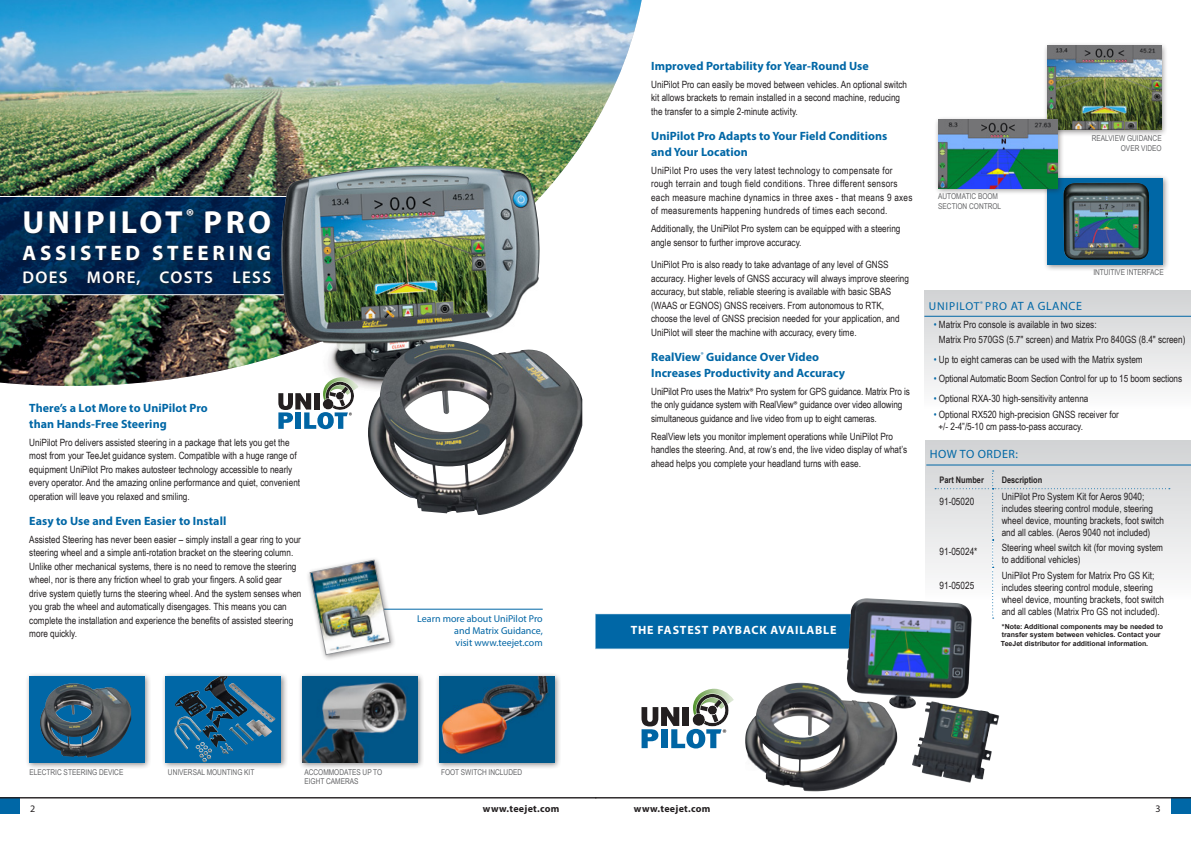
<style>
.page{position:relative;width:1191px;height:842px;background:#fff}
.page>*{position:absolute;margin:0;border:0;box-sizing:border-box;transform-origin:0 0}
.t1{font:700 32px "Myriad Pro";color:#fff}
.t2{font:700 21px "Myriad Pro";letter-spacing:.18em;color:#fff}
.t3{font:600 17px "Myriad Pro";color:#fff}
.t4{font:700 12px/16px "Myriad Pro";letter-spacing:.005em;color:#0067a6}
.t5{font:700 12px "Myriad Pro";letter-spacing:.07em;color:#fff}
.t6{font:12px "Myriad Pro";letter-spacing:.045em;color:#0067a6}
.t7{font:11.5px "Myriad Pro";letter-spacing:.07em;color:#0067a6}
.t8{font:10px/13.5px "Arial Narrow";color:#231f20}
.t9{font:10px/13.5px "Arial Narrow";letter-spacing:.025em;color:#231f20}
.t10{font:10px/12px "Myriad Pro";color:#0065a4;text-align:justify}
.t11{font:700 10px "Myriad Pro";letter-spacing:.03em;color:#231f20}
.t12{font:10px "Myriad Pro";color:#231f20}
.t13{font:700 9px "Arial Narrow";color:#231f20}
.t14{font:8px/10px "Arial Narrow";color:#636466}
.t15{font:700 7px/8.4px "Arial";color:#231f20}
.s1{font-family:"Myriad Pro"}
.s2{color:#0067a6}
</style>
<div class="page">
<div style="left:0;top:797px;width:19px;height:16px;background:#0067a6"></div>
<div style="left:1171px;top:797px;width:20px;height:16px;background:#0067a6"></div>
<hr style="left:0;top:797px;width:596px;height:1px;background:#231f20">
<hr style="left:595px;top:797px;width:596px;height:1px;background:#231f20">
<div style="left:924px;top:291px;width:267px;height:117px;background:linear-gradient(to bottom,#ced1d3,#fcfcfc)"></div>
<img style="left:0;top:0;width:641px;height:386px">
<svg style="left:0;top:196px;width:281px;height:99px;background:#0e335a"></svg>
<div style="left:23px;top:210px;width:249px;height:77px;background:#231f20;opacity:.6"></div>
<div style="left:162px;top:672px;width:126px;height:98px;background:#231f20;opacity:.5"></div>
<svg style="left:166px;top:676px;width:115px;height:86px;background:#146799"></svg>
<img style="left:204px;top:676px;width:72px;height:47px">
<div style="left:435px;top:672px;width:126px;height:98px;background:#231f20;opacity:.5"></div>
<img style="left:439px;top:676px;width:115px;height:86px">
<div style="left:298px;top:672px;width:126px;height:98px;background:#231f20;opacity:.5"></div>
<img style="left:302px;top:676px;width:116px;height:86px">
<div style="left:25px;top:672px;width:126px;height:98px;background:#231f20;opacity:.5"></div>
<div style="left:29px;top:676px;width:115px;height:86px;background:#0067a6"></div>
<hr style="left:319px;top:609px;width:224px;height:1px;background:#0067a6">
<div style="left:595px;top:613px;width:306px;height:37px;background:#0067a6;border:1px solid #fff"></div>
<div style="left:306px;top:556px;width:91px;height:106px;background:#231f20;opacity:.5"></div>
<img style="left:309px;top:560px;width:82px;height:95px">
<svg style="left:641px;top:689px;width:93px;height:59px"></svg>
<hr style="left:924px;top:316px;width:267px;height:1px;background:#0067a6">
<img style="left:40px;top:683px;width:91px;height:75px">
<div style="left:1043px;top:174px;width:127px;height:98px;background:#231f20;opacity:.5"></div>
<div style="left:1047px;top:178px;width:115px;height:86px;background:#0067a6"></div>
<svg style="left:926px;top:440px;width:265px;height:135px;background:#d7d9db"></svg>
<svg style="left:935px;top:470px;width:234px;height:149px"></svg>
<img style="left:745px;top:598px;width:227px;height:194px">
<hr style="left:926px;top:465px;width:265px;height:1px;background:#0067a6">
<div style="left:1043px;top:42px;width:125px;height:95px;background:#231f20;opacity:.5"></div>
<img style="left:1047px;top:46px;width:114px;height:83px">
<div style="left:934px;top:116px;width:130px;height:79px;background:#231f20;opacity:.5"></div>
<img style="left:938px;top:120px;width:119px;height:68px">
<img style="left:1063px;top:183px;width:87px;height:77px">
<img style="left:281px;top:166px;width:292px;height:222px">
<img style="left:368px;top:340px;width:214px;height:175px">
<svg style="left:278px;top:377px;width:80px;height:52px"></svg>
<h1 class="t1" style="left:23px;top:201px;width:105px">UNIPILOT</h1>
<h1 class="t1" style="left:186px;top:201px;width:87px"><sup>®</sup> pro</h1>
<h2 class="t2" style="left:22px;top:239px;width:145px">Assisted STEERIN</h2>
<h2 class="t2" style="left:257px;top:239px;width:16px">G</h2>
<h3 class="t3" style="left:22px;top:266px;width:12px">DOES</h3>
<h3 class="t3" style="left:87px;top:266px;width:28px">MORE</h3>
<h3 class="t3" style="left:137px;top:266px;width:46px">, COSTS</h3>
<h3 class="t3" style="left:232px;top:266px;width:20px">LESS</h3>
<p class="t4" style="left:29px;top:399px;width:180px">There’s a Lot More to UniPilot Pro than Hands-Free Steering</p>
<p class="t8" style="left:29px;top:435px;width:272px">UniPilot Pro delivers assisted steering in a package that lets you get the most from your TeeJet guidance system. Compatible with a huge range of equipment UniPilot Pro makes autosteer technology accessible to nearly every operator. And the amazing online performance and quiet, convenient operation will leave you relaxed and smiling.</p>
<p class="t4" style="left:29px;top:512px;width:199px">Easy to Use and Even Easier to Install</p>
<p class="t8" style="left:29px;top:532px;width:274px">Assisted Steering has never been easier – simply install a gear ring to your steering wheel and a simple anti-rotation bracket on the steering column.<br>Unlike other mechanical systems, there is no need to remove the steering wheel, nor is there any friction wheel to grab your fingers. A solid gear drive system quietly turns the steering wheel. And the system senses when you grab the wheel and automatically disengages. This means you can complete the installation and experience the benefits of assisted steering more quickly.</p>
<p class="t10" style="left:454px;top:613px;width:90px;text-indent:-37px">Learn more about UniPilot Pro and Matrix Guidance, visit www.teejet.com</p>
<p class="t14" style="left:29px;top:766px;width:48px">Electric Steering</p>
<p class="t14" style="left:99px;top:766px;width:5px">device</p>
<p class="t14" style="left:168px;top:766px;width:6px">Universal</p>
<p class="t14" style="left:207px;top:766px;width:49px">Mounting Kit</p>
<p class="t14" style="left:304px;top:767px;width:79px;line-height:9.6px">Accommodates up to eight cameras</p>
<p class="t14" style="left:441px;top:766px;width:53px">Foot Switch incl</p>
<p class="t14" style="left:503px;top:766px;width:11px">uded</p>
<p class="t4" style="left:651px;top:57px;width:219px">Improved Portability for Year-Round Use</p>
<p class="t8" style="left:651px;top:77px;width:257px">UniPilot Pro can easily be moved between vehicles. An optional switch kit allows brackets to remain installed in a second machine, reducing the transfer to a simple 2-minute activity.</p>
<p class="t4" style="left:651px;top:127px;width:238px">UniPilot Pro Adapts to Your Field Conditions and Your Location</p>
<p class="t9" style="left:651px;top:163px;width:263px">UniPilot Pro uses the very latest technology to compensate for rough terrain and tough field conditions. Three different sensors each measure machine dynamics in three axes - that means 9 axes of measurements happening hundreds of times each second.</p>
<p class="t8" style="left:651px;top:222px;width:251px">Additionally, the UniPilot Pro system can be equipped with a steering angle sensor to further improve accuracy.</p>
<p class="t8" style="left:651px;top:258px;width:259px">UniPilot Pro is also ready to take advantage of any level of GNSS accuracy. Higher levels of GNSS accuracy will always improve steering accuracy, but stable, reliable steering is available with basic SBAS (WAAS or EGNOS) GNSS receivers. From autonomous to RTK, choose the level of GNSS precision needed for your application, and UniPilot will steer the machine with accuracy, every time.</p>
<p class="t4" style="left:651px;top:348px;width:195px">RealView<sup>®</sup> Guidance Over Video<br>Increases Productivity and Accuracy</p>
<p class="t8" style="left:651px;top:384px;width:260px">UniPilot Pro uses the Matrix<span class="s1">®</span> Pro system for GPS guidance. Matrix Pro is the only guidance system with RealView<span class="s1">®</span> guidance over video allowing simultaneous guidance and live video from up to eight cameras.</p>
<p class="t8" style="left:651px;top:429px;width:257px">RealView lets you monitor implement operations while UniPilot Pro handles the steering. And, at row’s end, the live video display of what’s ahead helps you complete your headland turns with ease.</p>
<p class="t5" style="left:631px;top:623px;width:206px">Th e Fastest Payback AvailablE</p>
<p class="t14" style="left:938px;top:191px;width:62px">Automatic boom section control</p>
<p class="t14" style="left:1120px;top:133px;width:22px;text-indent:-29px">RealView Guidance over</p>
<p class="t14" style="left:1141px;top:143px;width:22px">Video</p>
<p class="t14" style="left:1093px;top:267px;width:50px">Intuitive interface</p>
<p class="t7" style="left:929px;top:299px;width:65px">UniPilot<sup>®</sup> pro</p>
<p class="t6" style="left:1010px;top:299px;width:73px">at a Glance</p>
<p class="t8" style="left:939px;top:317px;width:248px;line-height:15px;text-indent:-5px"><span class="s2">•</span> Matrix Pro console is available in two sizes:<br>Matrix Pro 570GS (5.7″ screen) and Matrix Pro 840GS (8.4″ screen)</p>
<p class="t8" style="left:933px;top:352px;width:210px"><span class="s2">•</span> U p to eight cameras can be used with the Matrix system</p>
<p class="t8" style="left:933px;top:371px;width:250px"><span class="s2">•</span> Optional Automatic Boom Section Control for up to 15 boom sections</p>
<p class="t8" style="left:933px;top:391px;width:156px"><span class="s2">•</span> Optional RXA-30 high-sensitivity antenna</p>
<p class="t8" style="left:938px;top:408px;width:182px;line-height:12px;text-indent:-5px"><span class="s2">•</span> Optional RX520 high-precision GNSS receiver for +/- 2-4”/5-10 cm pass-to-pass accuracy.</p>
<p class="t6" style="left:929px;top:446px;width:90px">How to order:</p>
<p class="t13" style="left:939px;top:473px;width:46px">Part Number</p>
<p class="t13" style="left:1001px;top:473px;width:42px">Description</p>
<p class="t8" style="left:939px;top:494px;width:36px">91-05020</p>
<p class="t8" style="left:1001px;top:490px;width:164px;line-height:12px">UniPilot Pro System Kit for Aeros 9040; includes steering control module, steering wheel device, mounting brackets, foot switch and all cables. (Aeros 9040 not included)</p>
<p class="t8" style="left:939px;top:545px;width:39px">91-05024*</p>
<p class="t8" style="left:1001px;top:541px;width:163px;line-height:12px">Steering wheel switch kit (for moving system to additional vehicles)</p>
<p class="t8" style="left:939px;top:578px;width:36px">91-05025</p>
<p class="t8" style="left:1001px;top:569px;width:164px;line-height:12px">UniPilot Pro System for Matrix Pro GS Kit; includes steering control module, steering wheel device, mounting brackets, foot switch and all cables (Matrix Pro GS not included).</p>
<p class="t15" style="left:1001px;top:623px;width:164px">*Note: Additional components may be needed to transfer system between vehicles. Contact your<br>TeeJet distributor for additional information.</p>
<p class="t12" style="left:30px;top:802px;width:7px">2</p>
<p class="t11" style="left:483px;top:802px;width:78px">www.teejet.com</p>
<p class="t11" style="left:634px;top:802px;width:78px">www.teejet.com</p>
<p class="t12" style="left:1155px;top:802px;width:7px">3</p>
</div>
